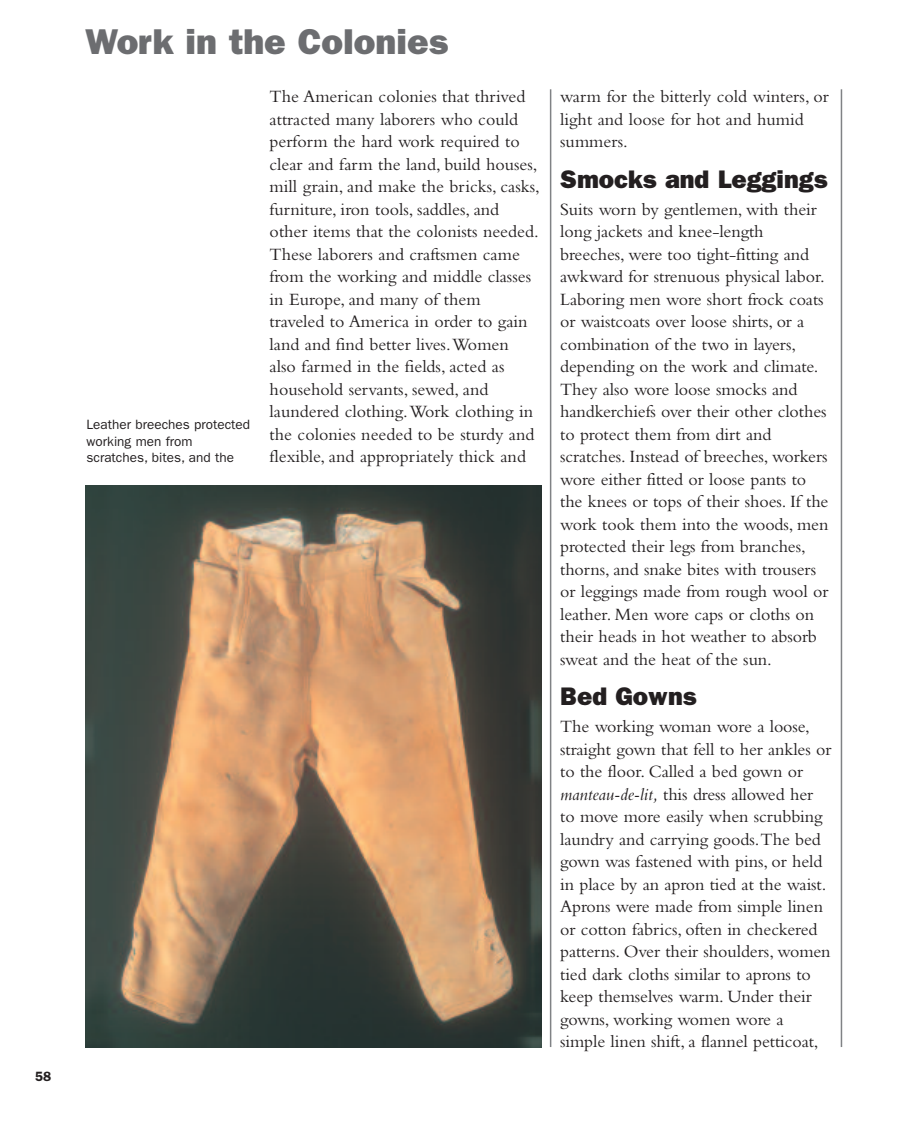
<style>
.page{position:relative;width:918px;height:1134px;background:#fff}
.page>*{position:absolute;margin:0;border:0;box-sizing:border-box;transform-origin:0 0}
.t1{font:800 36px "Franklin Gothic";color:#6c6d70}
.t2{font:800 25.5px "Franklin Gothic";color:#231f20}
.t3{font:18px/22.5px "Bembo";letter-spacing:-.005em;color:#231f20}
.t4{font:13.5px/16.5px "Franklin Gothic";color:#231f20}
.t5{font:600 13.5px "Franklin Gothic";color:#231f20}
.s1{font-style:italic}
</style>
<div class="page">
<hr style="left:550px;top:89px;width:1px;height:958px;background:#808285">
<hr style="left:841px;top:89px;width:1px;height:958px;background:#808285">
<img style="left:85px;top:485px;width:457px;height:563px">
<p class="t5" style="left:35px;top:1072px;width:18px">58</p>
<p class="t1" style="left:85px;top:29px;width:365px">Work in the Colonies</p>
<p class="t4" style="left:87px;top:418px;width:165px">Leather breeches protected working men from scratches, bites, and the</p>
<p class="t3" style="left:270px;top:87px;width:272px">The American colonies that thrived attracted many laborers who could perform the hard work required to clear and farm the land, build houses, mill grain, and make the bricks, casks, furniture, iron tools, saddles, and other items that the colonists needed.<br>These laborers and craftsmen came from the working and middle classes in Europe, and many of them traveled to America in order to gain land and find better lives.Women<br>also farmed in the fields, acted as household servants, sewed, and laundered clothing.Work clothing in the colonies needed to be sturdy and flexible, and appropriately thick and</p>
<p class="t3" style="left:560px;top:87px;width:270px">warm for the bitterly cold winters, or light and loose for hot and humid summers.</p>
<p class="t2" style="left:560px;top:170px;width:269px">Smocks and Leggings</p>
<p class="t3" style="left:560px;top:199px;width:270px">Suits worn by gentlemen, with their long jackets and knee-length breeches, were too tight-fitting and awkward for strenuous physical labor.<br>Laboring men wore short frock coats or waistcoats over loose shirts, or a combination of the two in layers, depending on the work and climate.<br>They also wore loose smocks and handkerchiefs over their other clothes to protect them from dirt and scratches. Instead of breeches, workers wore either fitted or loose pants to the knees or tops of their shoes. If the work took them into the woods, men protected their legs from branches, thorns, and snake bites with trousers or leggings made from rough wool or leather. Men wore caps or cloths on their heads in hot weather to absorb sweat and the heat of the sun.</p>
<p class="t2" style="left:560px;top:688px;width:138px">Bed Gowns</p>
<p class="t3" style="left:560px;top:717px;width:273px">The working woman wore a loose, straight gown that fell to her ankles or to the floor. Called a bed gown or <span class="s1">manteau-de-lit,</span> this dress allowed her to move more easily when scrubbing laundry and carrying goods.The bed gown was fastened with pins, or held in place by an apron tied at the waist.<br>Aprons were made from simple linen or cotton fabrics, often in checkered patterns. Over their shoulders, women tied dark cloths similar to aprons to keep themselves warm. Under their gowns, working women wore a simple linen shift, a flannel petticoat,</p>
</div>
